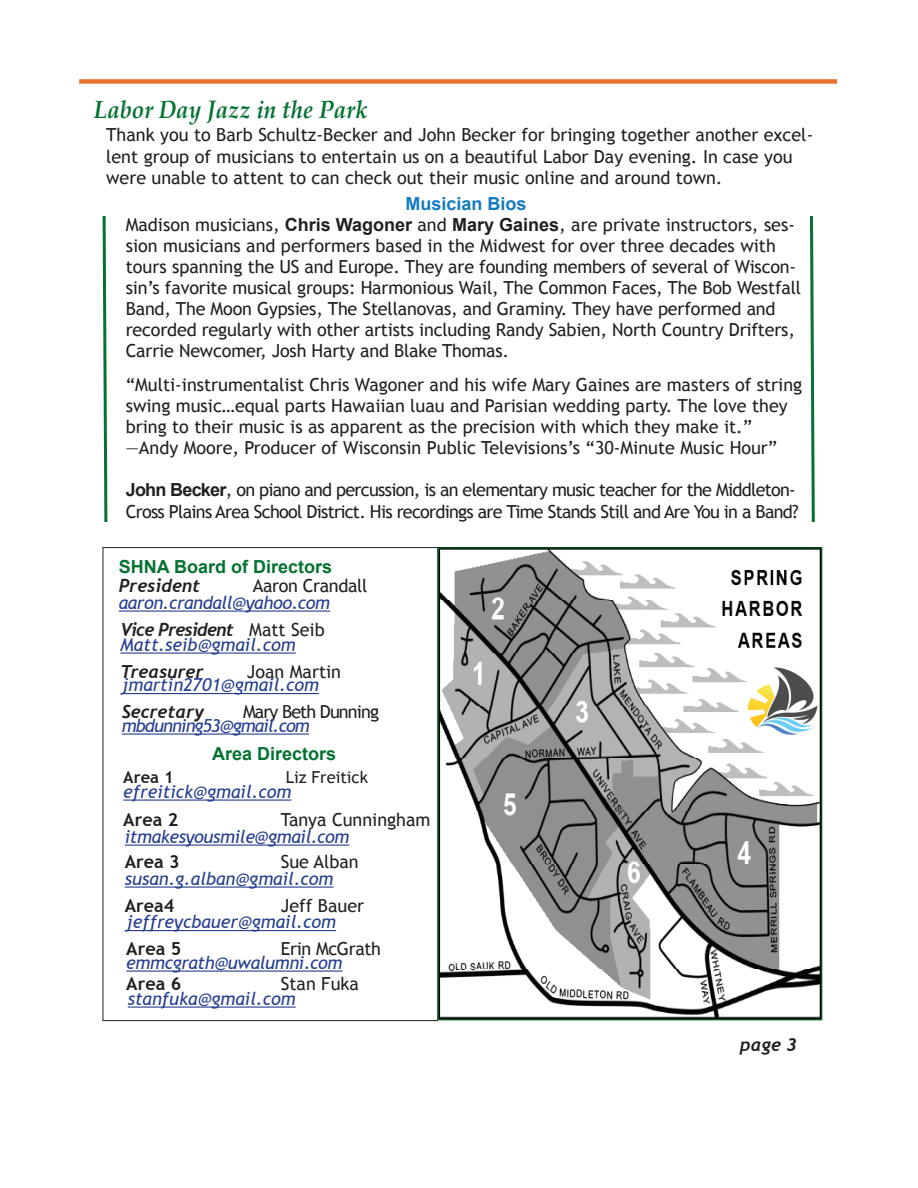
<style>
.page{position:relative;width:918px;height:1188px;background:#fff}
.page>*{position:absolute;margin:0;border:0;box-sizing:border-box;transform-origin:0 0}
.t1{font:italic 700 25.2px "Palatino";color:#057231;scale:.89 1}
.t2{font:18px/21px "Trebuchet MS";color:#231f20}
.t3{font:18px/21.6px "Trebuchet MS";letter-spacing:-.04em;color:#231f20}
.t4{font:italic 18px "Trebuchet MS";letter-spacing:-.02em;color:#243e91}
.t5{font:italic 18px "Trebuchet MS";color:#253f8e}
.t6{font:italic 18px "Trebuchet MS";color:#243e91}
.t7{font:700 18px "Arial";color:#057231}
.t8{font:italic 700 18px "Trebuchet";color:#231f20}
.t9{font:700 18px "Trebuchet MS";color:#231f20}
.t10{font:18px "Trebuchet MS";letter-spacing:-.02em;color:#231f20}
.t11{font:italic 700 18px "Trebuchet";letter-spacing:-.04em;color:#231f20}
.t12{font:italic 18px "Trebuchet MS";letter-spacing:-.05em;color:#243e91}
.t13{font:18px "Trebuchet MS";letter-spacing:-.05em;color:#231f20}
.t14{font:700 18px "Arial";color:#127ac0}
.t15{font:16.5px "Trebuchet MS";color:#231f20}
.t16{font:700 16.5px "Trebuchet MS";color:#231f20}
.s1{font-family:"Arial";font-weight:700}
.s2{font-family:"Trebuchet MS";font-weight:400;font-style:normal}
</style>
<div class="page">
<div style="left:103px;top:547px;width:335px;height:474px;border:1px solid #231f20"></div>
<div style="left:79px;top:79px;width:758px;height:5px;background:#e7722d"></div>
<hr style="left:119px;top:611px;width:211px;height:1px;background:#243e91">
<hr style="left:120px;top:653px;width:176px;height:1px;background:#253f8e">
<hr style="left:122px;top:693px;width:197px;height:1px;background:#243e91">
<hr style="left:122px;top:734px;width:187px;height:1px;background:#243e91">
<hr style="left:123px;top:800px;width:168px;height:1px;background:#243e91">
<hr style="left:125px;top:845px;width:224px;height:1px;background:#243e91">
<hr style="left:125px;top:887px;width:209px;height:1px;background:#253f8e">
<hr style="left:126px;top:930px;width:210px;height:1px;background:#253f8e">
<hr style="left:126px;top:971px;width:216px;height:1px;background:#243e91">
<hr style="left:128px;top:1007px;width:168px;height:1px;background:#243e91">
<img style="left:440px;top:550px;width:380px;height:468px">
<img style="left:747px;top:666px;width:72px;height:70px">
<svg style="left:102px;top:216px;width:6px;height:306px"></svg>
<svg style="left:810px;top:216px;width:5px;height:306px"></svg>
<h1 class="t1" style="left:94px;top:88px;width:309px">Labor Day Jazz in the Park</h1>
<p class="t2" style="left:106px;top:124px;width:709px;line-height:21.6px">Thank you to Barb Schultz-Becker and John Becker for bringing together another excel&shy;lent group of musicians to entertain us on a beautiful Labor Day evening. In case you were unable to attent to can check out their music online and around town.</p>
<p class="t14" style="left:405px;top:192px;width:123px">Musician Bios</p>
<p class="t2" style="left:126px;top:214px;width:677px">Madison musicians, <span class="s1">Chris Wagoner</span> and <span class="s1">Mary Gaines</span>, are private instructors, ses&shy;sion musicians and performers based in the Midwest for over three decades with tours spanning the US and Europe. They are founding members of several of Wiscon&shy;sin’s favorite musical groups: Harmonious Wail, The Common Faces, The Bob Westfall Band, The Moon Gypsies, The Stellanovas, and Graminy. They have performed and recorded regularly with other artists including Randy Sabien, North Country Drifters, Carrie Newcomer, Josh Harty and Blake Thomas.</p>
<p class="t2" style="left:126px;top:375px;width:678px">“Multi-instrumentalist Chris Wagoner and his wife Mary Gaines are masters of string swing music…equal parts Hawaiian luau and Parisian wedding party. The love they bring to their music is as apparent as the precision with which they make it.” —Andy Moore, Producer of Wisconsin Public Televisions’s “30-Minute Music Hour”</p>
<p class="t3" style="left:126px;top:479px;width:675px"><span class="s1">John Becker</span>, on piano and percussion, is an elementary music teacher for the Middleton-<br>Cross Plains Area School District. His recordings are Time Stands Still and Are You in a Band?</p>
<p class="t7" style="left:119px;top:555px;width:215px">SHNA Board of Directors</p>
<p class="t8" style="left:119px;top:575px;width:83px">President</p>
<p class="t10" style="left:253px;top:575px;width:116px">Aaron Crandall</p>
<p class="t4" style="left:119px;top:592px;width:213px">aaron.crandall@yahoo.com</p>
<p class="t11" style="left:120px;top:618px;width:206px">Vice President <span class="s2">Matt Seib</span></p>
<p class="t5" style="left:120px;top:634px;width:177px">Matt.seib@gmail.com</p>
<p class="t8" style="left:120px;top:660px;width:85px">Treasurer</p>
<p class="t2" style="left:247px;top:661px;width:96px">Joan Martin</p>
<p class="t6" style="left:122px;top:674px;width:199px">jmartin2701@gmail.com</p>
<p class="t8" style="left:122px;top:701px;width:84px">Secretary</p>
<p class="t13" style="left:243px;top:701px;width:138px">Mary Beth Dunning</p>
<p class="t12" style="left:122px;top:715px;width:190px">mbdunning53@gmail.com</p>
<p class="t7" style="left:212px;top:742px;width:126px">Area Directors</p>
<p class="t16" style="left:123px;top:767px;width:52px">Area 1</p>
<p class="t15" style="left:286px;top:767px;width:84px">Liz Freitick</p>
<p class="t6" style="left:123px;top:781px;width:170px">efreitick@gmail.com</p>
<p class="t9" style="left:123px;top:809px;width:56px">Area 2</p>
<p class="t2" style="left:281px;top:810px;width:151px">Tanya Cunningham</p>
<p class="t4" style="left:125px;top:826px;width:226px">itmakesyousmile@gmail.com</p>
<p class="t9" style="left:125px;top:851px;width:56px">Area 3</p>
<p class="t2" style="left:281px;top:852px;width:79px">Sue Alban</p>
<p class="t5" style="left:125px;top:868px;width:210px">susan.g.alban@gmail.com</p>
<p class="t9" style="left:125px;top:894px;width:51px">Area4</p>
<p class="t2" style="left:281px;top:895px;width:85px">Jeff Bauer</p>
<p class="t5" style="left:126px;top:911px;width:211px">jeffreycbauer@gmail.com</p>
<p class="t9" style="left:126px;top:938px;width:56px">Area 5</p>
<p class="t10" style="left:281px;top:938px;width:102px">Erin McGrath</p>
<p class="t4" style="left:126px;top:952px;width:218px">emmcgrath@uwalumni.com</p>
<p class="t9" style="left:126px;top:972px;width:56px">Area 6</p>
<p class="t2" style="left:281px;top:973px;width:80px">Stan Fuka</p>
<p class="t6" style="left:128px;top:988px;width:169px">stanfuka@gmail.com</p>
<p class="t8" style="left:740px;top:1034px;width:58px">page 3</p>
</div>
